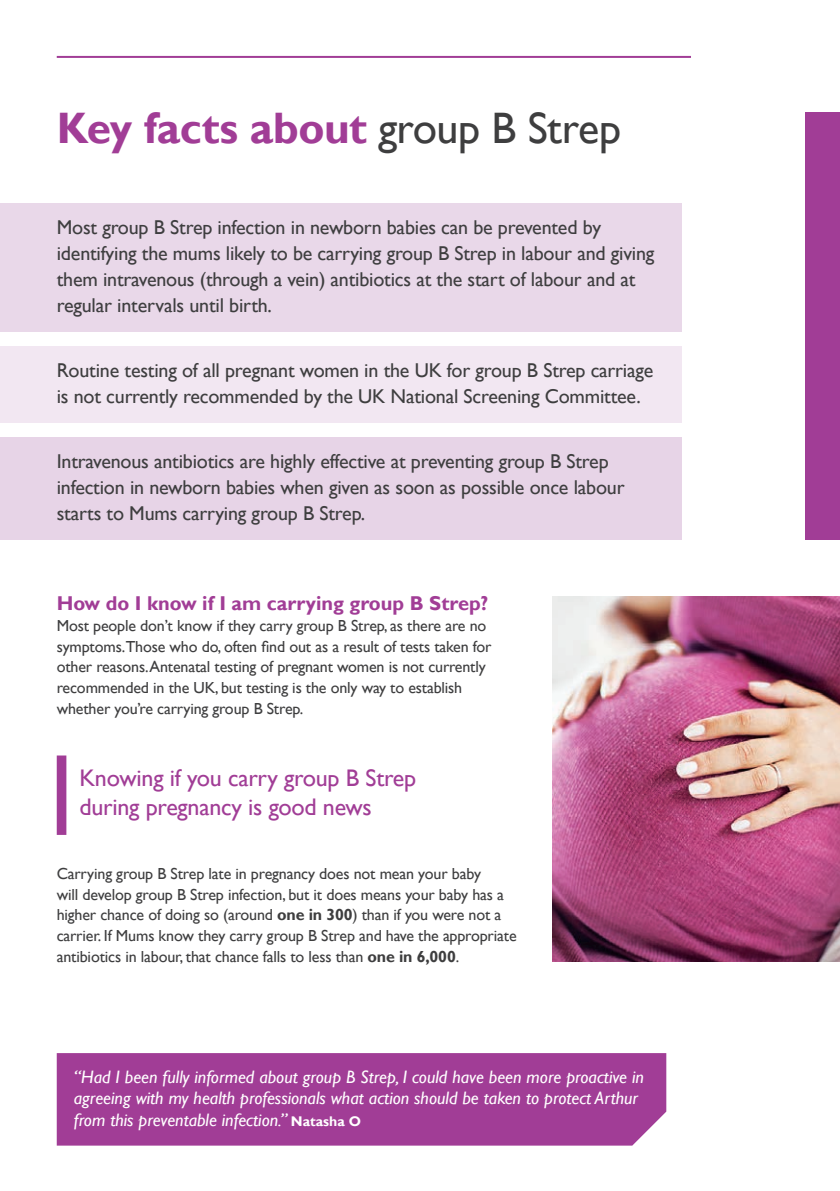
<style>
.page{position:relative;width:840px;height:1191px;background:#fff}
.page>*{position:absolute;margin:0;border:0;box-sizing:border-box;transform-origin:0 0}
.t1{font:700 44px "Gill Sans";letter-spacing:-.01em;color:#a13d96}
.t2{font:24px/28.8px "Gill Sans";letter-spacing:-.01em;color:#a13d96}
.t3{font:20px/26px "Gill Sans";letter-spacing:-.01em;color:#3e3e3f}
.t4{font:700 20px "Gill Sans";color:#a13d96}
.t5{font:italic 18px/21.6px "Gill Sans";color:#fff}
.t6{font:16px/20.8px "Gill Sans";letter-spacing:-.01em;color:#3e3e3f}
.s1{font-weight:400;color:#3e3e3f}
.s2{font-weight:700}
.s3{font-weight:700;font-style:normal;font-size:14px}
</style>
<div class="page">
<div style="left:0;top:203px;width:681px;height:129px;background:#e9d8e9"></div>
<div style="left:0;top:346px;width:681px;height:77px;background:#f2e7f2"></div>
<div style="left:0;top:437px;width:681px;height:103px;background:#e7d4e7"></div>
<div style="left:805px;top:113px;width:34px;height:427px;background:#a13d96"></div>
<hr style="left:57px;top:56px;width:633px;height:2px;background:#a13d96">
<div style="left:57px;top:1053px;width:609px;height:92px;background:#a13d96"></div>
<div style="left:57px;top:755px;width:9px;height:80px;background:#a13d96"></div>
<img style="left:552px;top:596px;width:287px;height:366px">
<h1 class="t1" style="left:57px;top:102px;width:565px">Key facts about <span class="s1">group B Strep</span></h1>
<p class="t3" style="left:57px;top:215px;width:599px">Most group B Strep infection in newborn babies can be prevented by identifying the mums likely to be carrying group B Strep in labour and giving them intravenous (through a vein) antibiotics at the start of labour and at regular intervals until birth.</p>
<p class="t3" style="left:57px;top:358px;width:597px">Routine testing of all pregnant women in the UK for group B Strep carriage is not currently recommended by the UK National Screening Committee.</p>
<p class="t3" style="left:57px;top:449px;width:569px">Intravenous antibiotics are highly effective at preventing group B Strep infection in newborn babies when given as soon as possible once labour starts to Mums carrying group B Strep.</p>
<p class="t4" style="left:57px;top:591px;width:433px">How do I know if I am carrying group B Strep?</p>
<p class="t6" style="left:57px;top:615px;width:436px">Most people don’t know if they carry group B Strep, as there are no symptoms.Those who do, often find out as a result of tests taken for other reasons.Antenatal testing of pregnant women is not currently recommended in the UK, but testing is the only way to establish whether you’re carrying group B Strep.</p>
<h2 class="t2" style="left:79px;top:764px;width:338px">Knowing if you carry group B Strep during pregnancy is good news</h2>
<p class="t6" style="left:57px;top:863px;width:461px">Carrying group B Strep late in pregnancy does not mean your baby<br>will develop group B Strep infection, but it does means your baby has a higher chance of doing so (around <span class="s2">one in 300</span>) than if you were not a carrier. If Mums know they carry group B Strep and have the appropriate antibiotics in labour, that chance falls to less than <span class="s2">one in 6,000</span>.</p>
<p class="t5" style="left:74px;top:1066px;width:571px">“Had I been fully informed about group B Strep, I could have been more proactive in agreeing with my health professionals what action should be taken to protect Arthur from this preventable infection.” <span class="s3">Natasha O</span></p>
</div>
